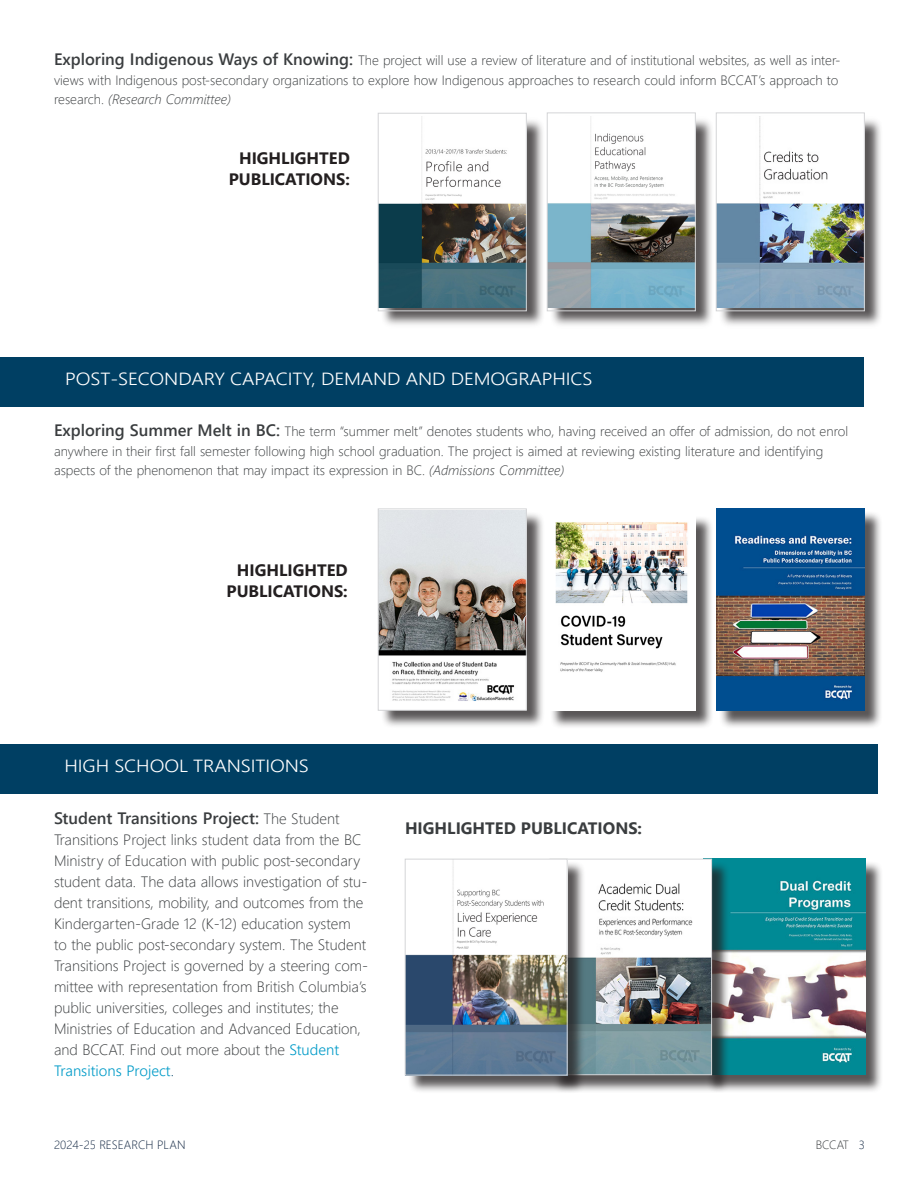
<style>
.page{position:relative;width:918px;height:1188px;background:#fff}
.page>*{position:absolute;margin:0;border:0;box-sizing:border-box;transform-origin:0 0}
.t1{font:300 17.55px "Segoe UI";letter-spacing:-.005em;color:#fff;scale:1.11 1}
.t2{font:700 16.5px/21px "Segoe UI";color:#231f20;text-align:right}
.t3{font:600 16.5px "Segoe UI";color:#3a3d3f}
.t4{font:700 16.5px "Segoe UI";color:#3a3d3f}
.t5{font:300 15px/21px "Segoe UI";color:#3a3d3f}
.t6{font:300 13.5px/19.5px "Segoe UI";color:#3a3d3f}
.t7{font:300 12px "Segoe UI";color:#152944}
.t8{font:300 12px "Segoe UI";letter-spacing:-.02em;color:#3a3d3f}
.s1{font-weight:600;font-size:16.5px}
.s2{font-style:italic}
.s3{font-weight:300;font-size:15px}
.s4{color:#009bc8}
.s5{color:#003f63}
.s6{color:#152944}
</style>
<div class="page">
<div style="left:380px;top:115px;width:165px;height:215px;background:#231f20;opacity:.75"></div>
<img style="left:380px;top:116px;width:145px;height:192px">
<div style="left:378px;top:113px;width:149px;height:198px;border:1px solid #d4d5d7"></div>
<div style="left:549px;top:115px;width:165px;height:215px;background:#231f20;opacity:.75"></div>
<img style="left:549px;top:116px;width:145px;height:192px">
<div style="left:547px;top:113px;width:149px;height:198px;border:1px solid #d4d5d7"></div>
<div style="left:718px;top:115px;width:165px;height:215px;background:#231f20;opacity:.75"></div>
<img style="left:718px;top:116px;width:145px;height:192px">
<div style="left:716px;top:113px;width:149px;height:198px;border:1px solid #d4d5d7"></div>
<div style="left:0;top:357px;width:864px;height:49px;background:#003f63"></div>
<div style="left:380px;top:511px;width:165px;height:218px;background:#231f20;opacity:.75"></div>
<img style="left:380px;top:511px;width:145px;height:197px">
<div style="left:378px;top:509px;width:149px;height:201px;border:1px solid #d4d5d7"></div>
<div style="left:549px;top:516px;width:165px;height:213px;background:#231f20;opacity:.75"></div>
<img style="left:549px;top:516px;width:147px;height:194px">
<div style="left:718px;top:511px;width:165px;height:218px;background:#231f20;opacity:.75"></div>
<img style="left:716px;top:509px;width:149px;height:201px">
<div style="left:705px;top:861px;width:179px;height:232px;background:#231f20;opacity:.75"></div>
<img style="left:712px;top:859px;width:153px;height:216px">
<div style="left:552px;top:861px;width:178px;height:232px;background:#231f20;opacity:.75"></div>
<img style="left:586px;top:861px;width:124px;height:212px">
<div style="left:550px;top:859px;width:162px;height:216px;border:1px solid #d4d5d7"></div>
<div style="left:407px;top:861px;width:179px;height:233px;background:#231f20;opacity:.75"></div>
<img style="left:407px;top:861px;width:158px;height:212px">
<div style="left:405px;top:859px;width:162px;height:216px;border:1px solid #d4d5d7"></div>
<div style="left:0;top:744px;width:878px;height:50px;background:#003f63"></div>
<p class="t6" style="left:54px;top:49px;width:788px"><span class="s1">Exploring Indigenous Ways of Knowing:</span> The project will use a review of literature and of institutional websites, as well as inter&shy;views with Indigenous post-secondary organizations to explore how Indigenous approaches to research could inform BCCAT’s approach to research. <span class="s2">(Research Committee)</span></p>
<p class="t2" style="left:229px;top:147px;width:123px">HIGHLIGHTED<br>PUBLICATIONS:</p>
<p class="t1" style="left:65px;top:363px;width:477px">POST-SECONDARY CAPACITY, DEMAND AND DEMOGRAPHICS</p>
<p class="t6" style="left:54px;top:421px;width:796px"><span class="s1">Exploring Summer Melt in BC:</span> The term “summer melt” denotes students who, having received an offer of admission, do not enrol anywhere in their first fall semester following high school graduation. The project is aimed at reviewing existing literature and identifying aspects of the phenomenon that may impact its expression in BC. <span class="s2">(Admissions Committee)</span></p>
<p class="t2" style="left:227px;top:558px;width:123px">HIGHLIGHTED<br>PUBLICATIONS:</p>
<p class="t1" style="left:64px;top:749px;width:222px">HIGH SCHOOL TRANSITIONS</p>
<p class="t3" style="left:54px;top:803px;width:287px">Student Transitions Project: <span class="s3">The Student</span></p>
<p class="t5" style="left:54px;top:828px;width:316px">Transitions Project links student data from the BC Ministry of Education with public post-secondary student data. The data allows investigation of stu&shy;dent transitions, mobility, and outcomes from the Kindergarten-Grade 12 (K-12) education system<br>to the public post-secondary system. The Student Transitions Project is governed by a steering com&shy;mittee with representation from British Columbia’s public universities, colleges and institutes; the Ministries of Education and Advanced Education, and BCCAT. Find out more about the <span class="s4">Student Transitions Project</span><span class="s5">.</span></p>
<p class="t4" style="left:405px;top:813px;width:239px">HIGHLIGHTED PUBLICATIONS:</p>
<p class="t7" style="left:54px;top:1134px;width:133px">2024-25 RESEARCH PLAN</p>
<p class="t8" style="left:816px;top:1134px;width:51px">BCCAT <span class="s6">3</span></p>
</div>
